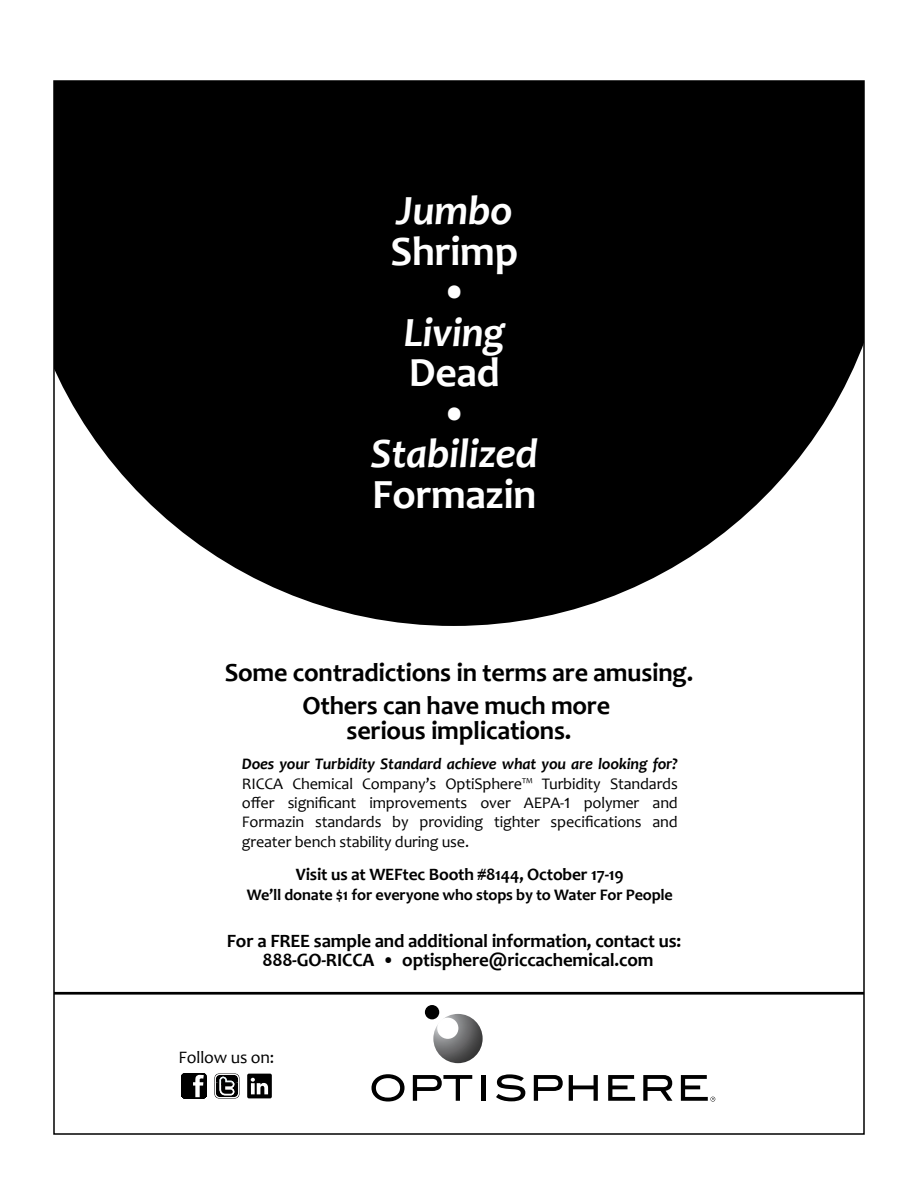
<style>
.page{position:relative;width:918px;height:1188px;background:#fff}
.page>*{position:absolute;margin:0;border:0;box-sizing:border-box;transform-origin:0 0}
.t1{font:italic 700 41.85px "Candara";letter-spacing:-.01em;color:#fff}
.t2{font:700 41.85px/40.5px "Candara";letter-spacing:-.01em;color:#fff;text-align:center}
.t3{font:700 26.25px/33.2px "Candara";letter-spacing:-.01em;color:#000;text-align:center}
.t4{font:700 18.9px/18.9px "Candara";letter-spacing:-.01em;color:#000;text-align:center}
.t5{font:700 17.55px "Candara";letter-spacing:-.01em;color:#000}
.t6{font:17.55px "Candara";letter-spacing:-.01em;color:#000}
.t7{font:16.2px/19.5px "Candara";letter-spacing:-.01em;color:#000;text-align:justify}
.t8{font:italic 700 16.2px "Candara";letter-spacing:-.01em;color:#000}
.t9{font:700 16.2px "Candara";letter-spacing:-.01em;color:#000}
.s1{font-size:19.65px}
</style>
<div class="page">
<svg style="left:56px;top:83px;width:806px;height:543px;background:#222"></svg>
<hr style="left:54px;top:992px;width:810px;height:3px;background:#000">
<div style="left:247px;top:1074px;width:25px;height:24px;background:#000;border-radius:2px"></div>
<svg style="left:251px;top:1078px;width:17px;height:16px"></svg>
<svg style="left:214px;top:1074px;width:25px;height:25px"></svg>
<svg style="left:182px;top:1073px;width:24px;height:25px"></svg>
<svg style="left:433px;top:1014px;width:50px;height:49px"></svg>
<svg style="left:371px;top:1074px;width:34px;height:28px"></svg>
<svg style="left:413px;top:1075px;width:59px;height:26px"></svg>
<hr style="left:481px;top:1075px;width:4px;height:26px;background:#000">
<svg style="left:496px;top:1074px;width:29px;height:27px"></svg>
<svg style="left:534px;top:1075px;width:29px;height:26px"></svg>
<svg style="left:569px;top:1075px;width:29px;height:26px"></svg>
<svg style="left:608px;top:1075px;width:27px;height:26px"></svg>
<svg style="left:643px;top:1075px;width:29px;height:26px"></svg>
<div style="left:437px;top:1018px;width:21px;height:21px;background:#fff;border-radius:50%"></div>
<div style="left:425px;top:1005px;width:14px;height:14px;background:#000;border-radius:50%"></div>
<svg style="left:681px;top:1075px;width:34px;height:27px"></svg>
<h1 class="t1" style="left:396px;top:185px;width:118px">Jumbo</h1>
<h1 class="t2" style="left:391px;top:231px;width:129px">Shrimp •</h1>
<h1 class="t1" style="left:403px;top:307px;width:103px">Living</h1>
<h1 class="t2" style="left:409px;top:352px;width:92px">Dead •</h1>
<h1 class="t1" style="left:371px;top:428px;width:169px">Stabilized</h1>
<h1 class="t2" style="left:372px;top:474px;width:166px">Formazin</h1>
<h2 class="t3" style="left:225px;top:656px;width:470px">Some contradictions in terms are amusing.<br>Others can have much more</h2>
<h2 class="t3" style="left:347px;top:714px;width:226px">serious implications.</h2>
<p class="t8" style="left:242px;top:754px;width:437px">Does your Turbidity Standard achieve what you are looking for?</p>
<p class="t7" style="left:242px;top:774px;width:437px">RICCA Chemical Company’s OptiSphere™ Turbidity Standards offer significant improvements over AEPA-<span class="s1">1</span> polymer and Formazin standards by providing tighter specifications and greater bench stability during use.</p>
<p class="t5" style="left:296px;top:864px;width:329px">Visit us at WEFtec Booth #8144, October 17-19</p>
<p class="t9" style="left:247px;top:885px;width:428px">We’ll donate $1 for everyone who stops by to Water For People</p>
<p class="t4" style="left:227px;top:932px;width:456px">For a FREE sample and additional information, contact us:<br>888-GO-RICCA • optisphere@riccachemical.com</p>
<p class="t6" style="left:179px;top:1047px;width:97px">Follow us on:</p>
</div>
